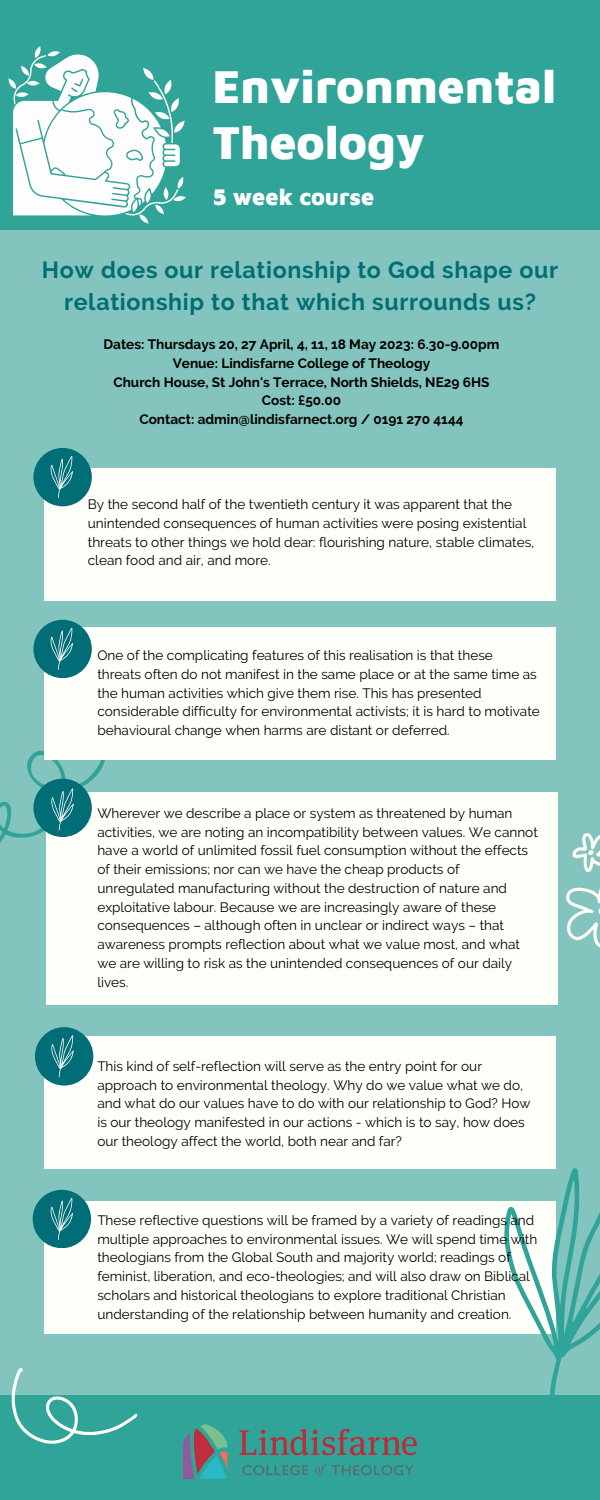
<style>
.page{position:relative;width:600px;height:1500px;background:#83c5be}
.page>*{position:absolute;margin:0;border:0;box-sizing:border-box;transform-origin:0 0}
.t1{font:900 47.2px/56.2px "Maven Pro";color:#fff}
.t2{font:700 23.2px/32.2px "Raleway";letter-spacing:.03em;color:#006d77;text-align:center}
.t3{font:900 23.2px "Maven Pro";color:#fff}
.t4{font:13.6px/18.8px "Raleway";color:#000}
.t5{font:700 13.6px/18.8px "Raleway";color:#000;text-align:center}
</style>
<div class="page">
<div style="left:0;top:0;width:599px;height:230px;background:#31a499"></div>
<div style="left:46px;top:792px;width:511px;height:213px;background:#fffff9"></div>
<div style="left:44px;top:628px;width:512px;height:131px;background:#fffff9"></div>
<div style="left:44px;top:468px;width:512px;height:132px;background:#fffff9"></div>
<div style="left:44px;top:1201px;width:512px;height:132px;background:#fffff9"></div>
<div style="left:0;top:1396px;width:599px;height:104px;background:#31a499"></div>
<div style="left:44px;top:1037px;width:512px;height:132px;background:#fffff9"></div>
<div style="left:33px;top:448px;width:59px;height:58px;background:#006d77;border-radius:50%"></div>
<div style="left:33px;top:620px;width:59px;height:58px;background:#006d77;border-radius:50%"></div>
<div style="left:35px;top:1027px;width:58px;height:59px;background:#006d77;border-radius:50%"></div>
<div style="left:33px;top:1190px;width:58px;height:58px;background:#006d77;border-radius:50%"></div>
<svg style="left:8px;top:46px;width:178px;height:178px"></svg>
<svg style="left:12px;top:1368px;width:126px;height:76px"></svg>
<svg style="left:504px;top:1168px;width:96px;height:241px"></svg>
<svg style="left:566px;top:833px;width:34px;height:115px"></svg>
<svg style="left:51px;top:456px;width:22px;height:42px"></svg>
<svg style="left:51px;top:628px;width:22px;height:42px"></svg>
<svg style="left:0;top:750px;width:147px;height:93px"></svg>
<svg style="left:51px;top:1035px;width:23px;height:42px"></svg>
<svg style="left:51px;top:1198px;width:22px;height:42px"></svg>
<img style="left:184px;top:1424px;width:232px;height:55px">
<h1 class="t1" style="left:212px;top:57px;width:345px">Environmental<br>Theology</h1>
<h2 class="t3" style="left:212px;top:183px;width:163px">5 week course</h2>
<h2 class="t2" style="left:42px;top:253px;width:518px">How does our relationship to God shape our relationship to that which surrounds us?</h2>
<p class="t5" style="left:104px;top:335px;width:397px">Dates: Thursdays 20, 27 April, 4, 11, 18 May 2023: 6.30-9.00pm Venue: Lindisfarne College of Theology<br>Church House, St John's Terrace, North Shields, NE29 6HS Cost: £50.00<br>Contact: admin@lindisfarnect.org / 0191 270 4144</p>
<p class="t4" style="left:88px;top:495px;width:448px">By the second half of the twentieth century it was apparent that the unintended consequences of human activities were posing existential threats to other things we hold dear: flourishing nature, stable climates, clean food and air, and more.</p>
<p class="t4" style="left:97px;top:646px;width:444px">One of the complicating features of this realisation is that these threats often do not manifest in the same place or at the same time as the human activities which give them rise. This has presented considerable difficulty for environmental activists; it is hard to motivate behavioural change when harms are distant or deferred.</p>
<p class="t4" style="left:97px;top:804px;width:442px">Wherever we describe a place or system as threatened by human activities, we are noting an incompatibility between values. We cannot have a world of unlimited fossil fuel consumption without the effects of their emissions; nor can we have the cheap products of unregulated manufacturing without the destruction of nature and exploitative labour. Because we are increasingly aware of these consequences – although often in unclear or indirect ways – that awareness prompts reflection about what we value most, and what we are willing to risk as the unintended consequences of our daily lives.</p>
<p class="t4" style="left:97px;top:1057px;width:435px">This kind of self-reflection will serve as the entry point for our approach to environmental theology. Why do we value what we do, and what do our values have to do with our relationship to God? How is our theology manifested in our actions - which is to say, how does our theology affect the world, both near and far?</p>
<p class="t4" style="left:97px;top:1211px;width:441px">These reflective questions will be framed by a variety of readings and multiple approaches to environmental issues. We will spend time with theologians from the Global South and majority world; readings of feminist, liberation, and eco-theologies; and will also draw on Biblical scholars and historical theologians to explore traditional Christian understanding of the relationship between humanity and creation.</p>
</div>
